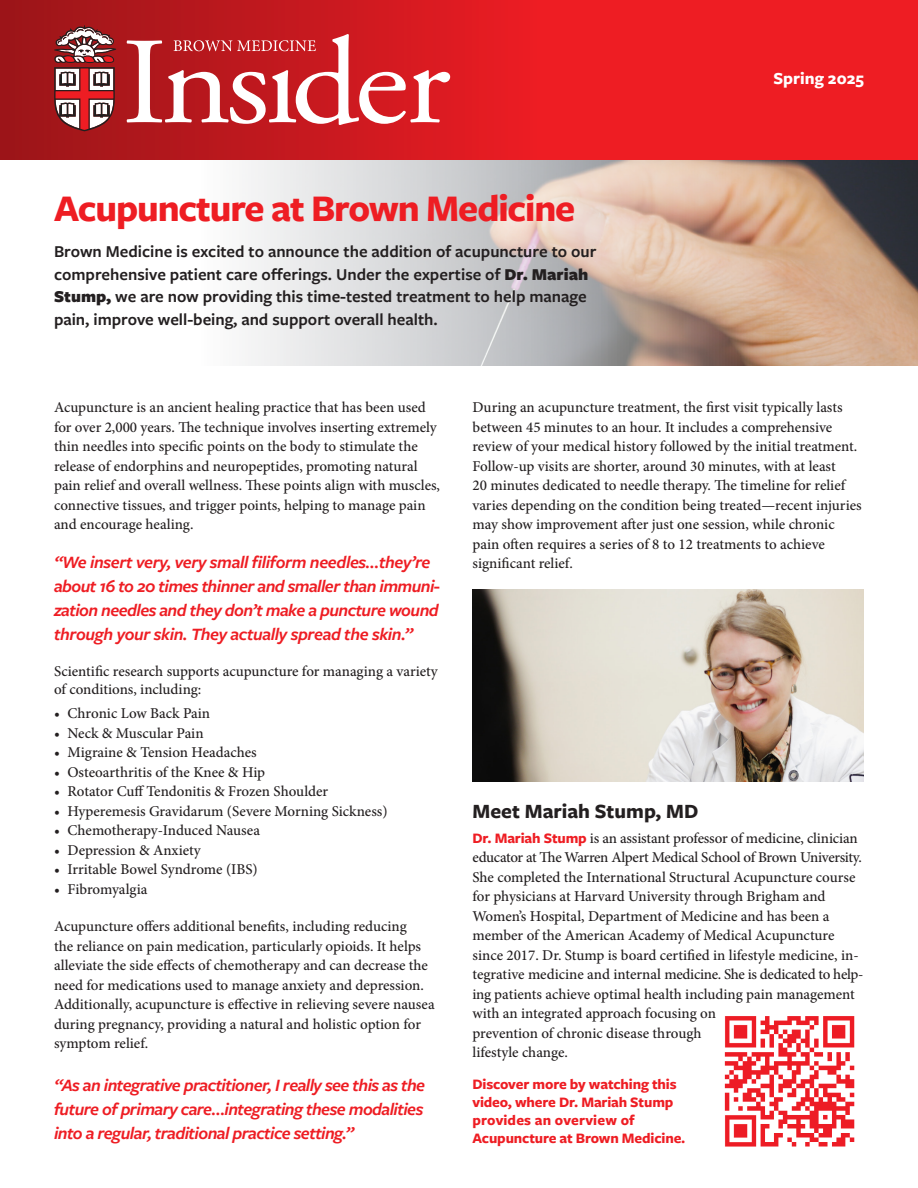
<style>
.page{position:relative;width:918px;height:1188px;background:#fff}
.page>*{position:absolute;margin:0;border:0;box-sizing:border-box;transform-origin:0 0}
.t1{font:700 39px "Freight Sans Pro";letter-spacing:-.03em;color:#ee1d23}
.t2{font:700 21px "Freight Sans Pro";color:#231f20}
.t3{font:italic 600 18px/24px "Freight Sans Pro";letter-spacing:-.03em;color:#ee1d23}
.t4{font:700 17.55px "Freight Sans Pro";color:#fff}
.t5{font:600 17.25px/22.5px "Freight Sans Pro";color:#231f20}
.t6{font:500 15px/19.5px "Minion Pro";color:#231f20}
.t7{font:500 15px/19.5px "Minion Pro";letter-spacing:-.02em;color:#231f20}
.t8{font:700 15px/18px "Freight Sans Pro";letter-spacing:-.01em;color:#ee1d23}
.s1{font-weight:900}
.s2{font-family:"Freight Sans Pro";font-weight:700;color:#ee1d23}
</style>
<div class="page">
<img style="left:786px;top:160px;width:132px;height:205px">
<svg style="left:245px;top:160px;width:541px;height:206px;background:#d3c7c0"></svg>
<svg style="left:0;top:0;width:918px;height:160px;background:#da1b20"></svg>
<svg style="left:54px;top:25px;width:62px;height:106px"></svg>
<svg style="left:126px;top:34px;width:324px;height:91px"></svg>
<img style="left:472px;top:590px;width:392px;height:191px">
<img style="left:724px;top:1016px;width:131px;height:131px">
<p class="t1" style="left:54px;top:181px;width:523px">Acupuncture at Brown Medicine</p>
<p class="t5" style="left:54px;top:240px;width:544px">Brown Medicine is excited to announce the addition of acupuncture to our comprehensive patient care offerings. Under the expertise of <span class="s1">Dr. Mariah Stump,</span> we are now providing this time-tested treatment to help manage pain, improve well-being, and support overall health.</p>
<p class="t4" style="left:773px;top:66px;width:92px">Spring 2025</p>
<p class="t6" style="left:54px;top:398px;width:388px">Acupuncture is an ancient healing practice that has been used for over 2,000 years. The technique involves inserting extremely thin needles into specific points on the body to stimulate the release of endorphins and neuropeptides, promoting natural pain relief and overall wellness. These points align with muscles, connective tissues, and trigger points, helping to manage pain and encourage healing.</p>
<p class="t3" style="left:54px;top:550px;width:388px">“We insert very, very small filiform needles…they’re about 16 to 20 times thinner and smaller than immuni&shy;zation needles and they don’t make a puncture wound through your skin. They actually spread the skin.”</p>
<p class="t6" style="left:54px;top:662px;width:385px;line-height:18px">Scientific research supports acupuncture for managing a variety of conditions, including:</p>
<p class="t6" style="left:54px;top:704px;width:158px">• Chronic Low Back Pain</p>
<p class="t6" style="left:54px;top:723px;width:151px">• Neck &amp; Muscular Pain</p>
<p class="t6" style="left:54px;top:743px;width:204px">• Migraine &amp; Tension Headaches</p>
<p class="t6" style="left:54px;top:762px;width:213px">• Osteoarthritis of the Knee &amp; Hip</p>
<p class="t6" style="left:54px;top:782px;width:276px">• Rotator Cuff Tendonitis &amp; Frozen Shoulder</p>
<p class="t6" style="left:54px;top:801px;width:335px">• Hyperemesis Gravidarum (Severe Morning Sickness)</p>
<p class="t6" style="left:54px;top:821px;width:208px">• Chemotherapy-Induced Nausea</p>
<p class="t6" style="left:54px;top:840px;width:148px">• Depression &amp; Anxiety</p>
<p class="t6" style="left:54px;top:860px;width:205px">• Irritable Bowel Syndrome (IBS)</p>
<p class="t6" style="left:54px;top:879px;width:95px">• Fibromyalgia</p>
<p class="t6" style="left:54px;top:917px;width:382px">Acupuncture offers additional benefits, including reducing<br>the reliance on pain medication, particularly opioids. It helps alleviate the side effects of chemotherapy and can decrease the need for medications used to manage anxiety and depression.<br>Additionally, acupuncture is effective in relieving severe nausea during pregnancy, providing a natural and holistic option for symptom relief.</p>
<p class="t6" style="left:472px;top:398px;width:391px">During an acupuncture treatment, the first visit typically lasts between 45 minutes to an hour. It includes a comprehensive review of your medical history followed by the initial treatment.<br>Follow-up visits are shorter, around 30 minutes, with at least<br>20 minutes dedicated to needle therapy. The timeline for relief varies depending on the condition being treated—recent injuries may show improvement after just one session, while chronic pain often requires a series of 8 to 12 treatments to achieve significant relief.</p>
<p class="t2" style="left:472px;top:797px;width:227px">Meet Mariah Stump, MD</p>
<p class="t7" style="left:472px;top:828px;width:391px"><span class="s2">Dr. Mariah Stump</span> is an assistant professor of medicine, clinician educator at The Warren Alpert Medical School of Brown University.</p>
<p class="t6" style="left:472px;top:867px;width:392px">She completed the International Structural Acupuncture course for physicians at Harvard University through Brigham and Women’s Hospital, Department of Medicine and has been a member of the American Academy of Medical Acupuncture since 2017. Dr. Stump is board certified in lifestyle medicine, in&shy;tegrative medicine and internal medicine. She is dedicated to help&shy;ing patients achieve optimal health including pain management with an integrated approach focusing on<br>prevention of chronic disease through<br>lifestyle change.</p>
<p class="t3" style="left:54px;top:1072px;width:373px;text-align:justify">“As an integrative practitioner, I really see this as the future of primary care…integrating these modalities into a regular, traditional practice setting.”</p>
<p class="t8" style="left:472px;top:1074px;width:214px">Discover more by watching this video, where Dr. Mariah Stump provides an overview of<br>Acupuncture at Brown Medicine.</p>
</div>
